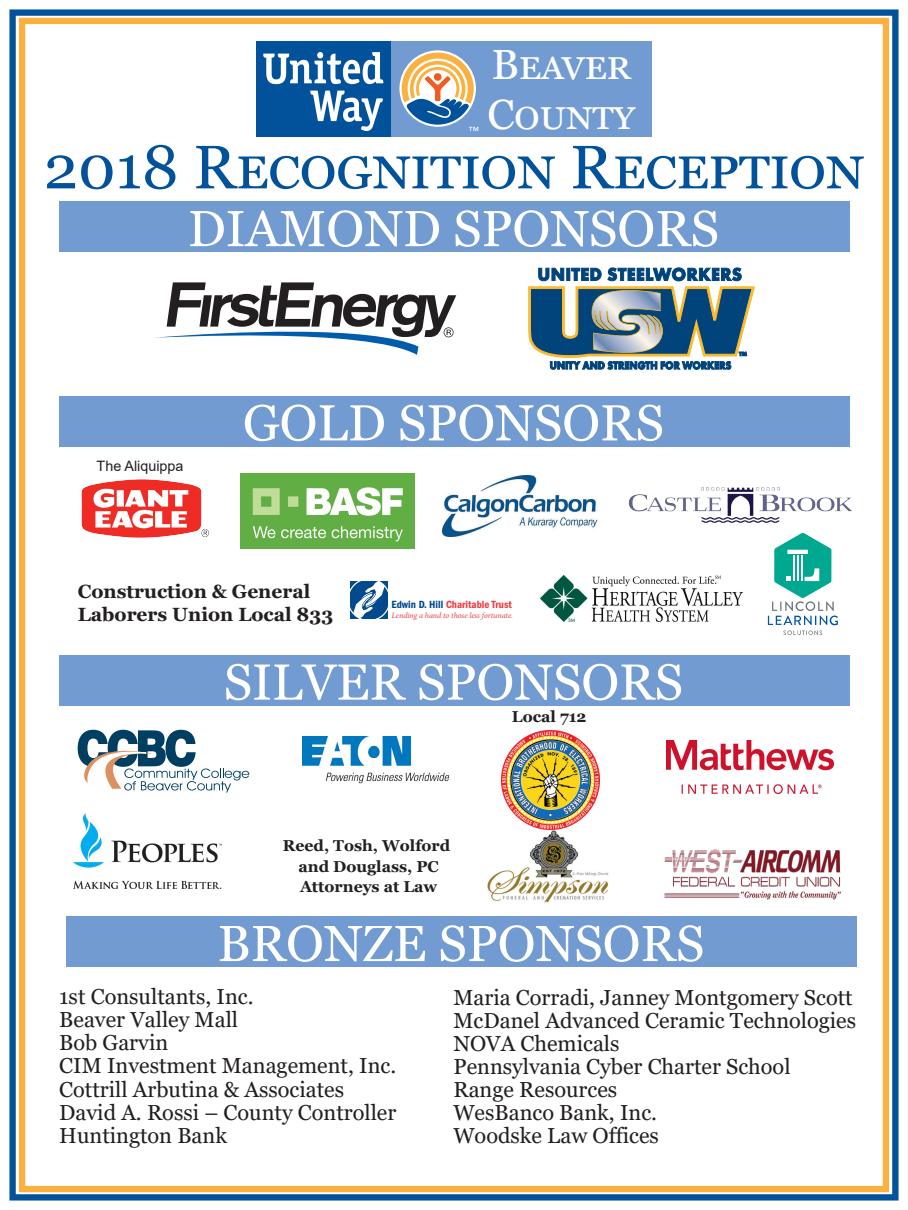
<style>
.page{position:relative;width:908px;height:1210px;background:#fff}
.page>*{position:absolute;margin:0;border:0;box-sizing:border-box;transform-origin:0 0}
.t1{font:61.25px "Georgia";color:#01529a}
.t2{font:50.61px "Georgia";color:#fff}
.t3{font:42.21px/50.6px "Georgia";color:#fff}
.t4{font:21.7px/23.1px "Georgia";color:#231f20}
.t5{font:700 19.11px/23px "Georgia";color:#231f20}
.t6{font:700 15.79px/20.8px "Georgia";color:#231f20;text-align:center}
.t7{font:14.35px "Arial";color:#231f20}
.t8{font:10.81px "ITC Franklin Gothic Std Dm Cd";color:#ee3a41}
.t9{font:italic 8.12px "Minion Pro";letter-spacing:-.01em;color:#ee3a41}
.s1{color:#004a8d}
</style>
<div class="page">
<img style="left:540px;top:575px;width:202px;height:46px">
<svg style="left:767px;top:533px;width:70px;height:102px"></svg>
<div style="left:391px;top:41px;width:260px;height:96px;background:#729cd1"></div>
<div style="left:256px;top:41px;width:135px;height:96px;background:#01529a"></div>
<svg style="left:401px;top:53px;width:77px;height:78px"></svg>
<svg style="left:310px;top:91px;width:72px;height:40px"></svg>
<svg style="left:263px;top:52px;width:120px;height:32px"></svg>
<div style="left:59px;top:396px;width:789px;height:50px;background:#729cd1"></div>
<div style="left:9px;top:9px;width:889px;height:1191px;border:6px solid #01529a"></div>
<div style="left:19px;top:18px;width:869px;height:1174px;border:6px solid #fbb03f"></div>
<div style="left:59px;top:655px;width:789px;height:50px;background:#729cd1"></div>
<img style="left:302px;top:736px;width:146px;height:48px">
<div style="left:59px;top:202px;width:789px;height:50px;background:#729cd1"></div>
<svg style="left:528px;top:268px;width:226px;height:101px"></svg>
<svg style="left:155px;top:282px;width:301px;height:73px"></svg>
<div style="left:66px;top:916px;width:790px;height:51px;background:#729cd1"></div>
<img style="left:81px;top:479px;width:128px;height:59px">
<svg style="left:78px;top:730px;width:171px;height:62px"></svg>
<img style="left:442px;top:475px;width:156px;height:61px">
<img style="left:628px;top:487px;width:224px;height:36px">
<svg style="left:350px;top:581px;width:38px;height:37px"></svg>
<svg style="left:351px;top:581px;width:35px;height:38px"></svg>
<div style="left:347px;top:578px;width:43px;height:43px;border:1px solid #fff;border-radius:50%"></div>
<img style="left:240px;top:473px;width:174px;height:76px">
<img style="left:501px;top:731px;width:98px;height:98px">
<img style="left:666px;top:741px;width:167px;height:52px">
<img style="left:74px;top:813px;width:147px;height:75px">
<img style="left:487px;top:830px;width:121px;height:72px">
<img style="left:664px;top:849px;width:177px;height:51px">
<h3 class="t3" style="left:487px;top:40px;width:149px">BEAVER<br>COUNTY</h3>
<h1 class="t1" style="left:44px;top:130px;width:821px">2018 RECOGNITION RECEPTION</h1>
<h2 class="t2" style="left:188px;top:198px;width:532px">DIAMOND SPONSORS</h2>
<p class="t7" style="left:97px;top:456px;width:88px">The Aliquippa</p>
<h2 class="t2" style="left:243px;top:392px;width:422px">GOLD SPONSORS</h2>
<p class="t5" style="left:78px;top:580px;width:257px">Construction &amp; General<br>Laborers Union Local 833</p>
<p class="t8" style="left:391px;top:598px;width:122px"><span class="s1">Edwin D. Hill</span> Charitable Trust</p>
<p class="t9" style="left:391px;top:610px;width:123px">Lending a hand to those less fortunate.</p>
<h2 class="t2" style="left:224px;top:651px;width:460px">SILVER SPONSORS</h2>
<p class="t6" style="left:283px;top:835px;width:169px">Reed, Tosh, Wolford and Douglass, PC<br>Attorneys at Law</p>
<p class="t6" style="left:512px;top:706px;width:76px">Local 712</p>
<h2 class="t2" style="left:217px;top:913px;width:488px">BRONZE SPONSORS</h2>
<p class="t4" style="left:59px;top:985px;width:196px">1st Consultants, Inc.<br>Beaver Valley Mall<br>Bob Garvin</p>
<p class="t4" style="left:453px;top:986px;width:404px">Maria Corradi, Janney Montgomery Scott<br>McDanel Advanced Ceramic Technologies<br>NOVA Chemicals<br>Pennsylvania Cyber Charter School<br>Range Resources<br>WesBanco Bank, Inc.<br>Woodske Law Offices</p>
<p class="t4" style="left:456px;top:1031px;width:167px">NOVA Chemicals</p>
<p class="t4" style="left:59px;top:1055px;width:338px">CIM Investment Management, Inc.<br>Cottrill Arbutina &amp; Associates<br>David A. Rossi – County Controller<br>Huntington Bank</p>
<p class="t4" style="left:457px;top:1124px;width:207px">Woodske Law Offices</p>
</div>
